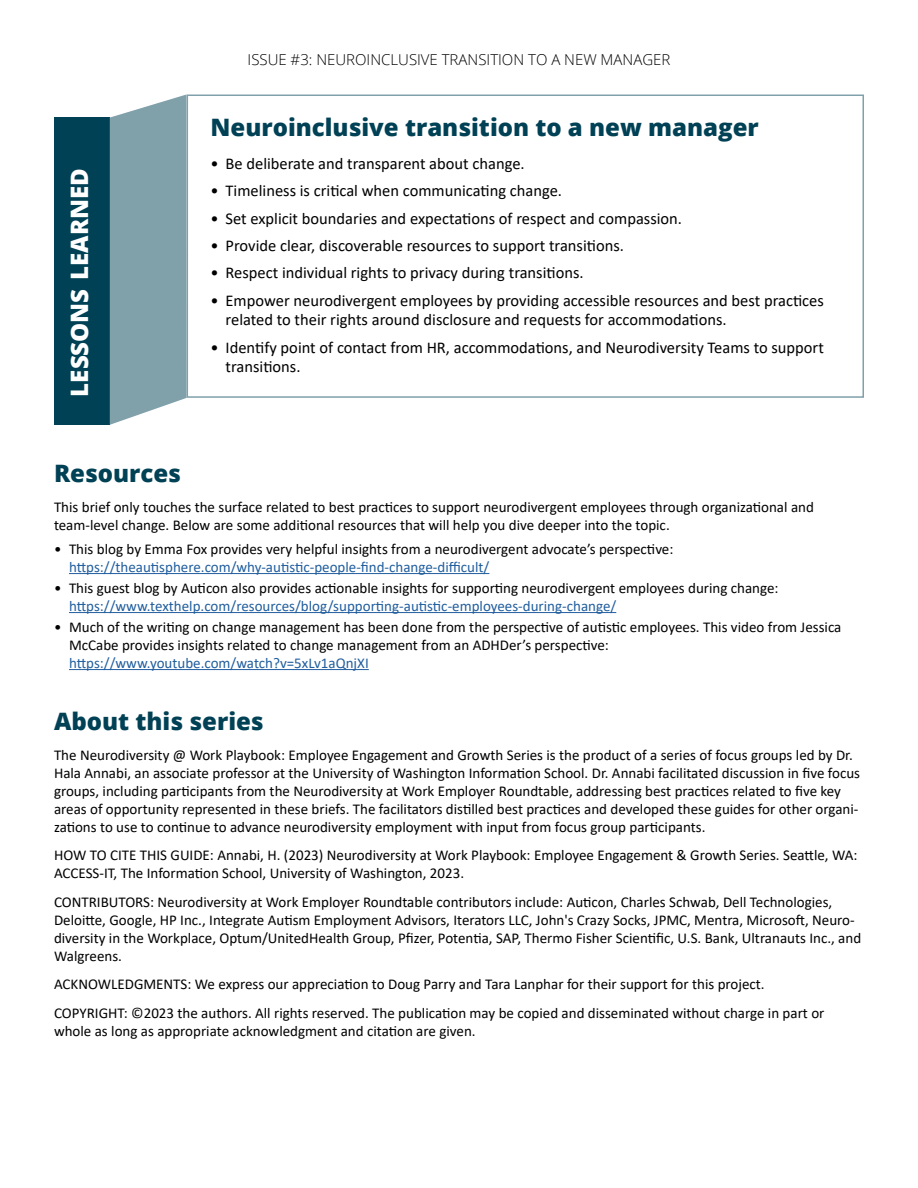
<style>
.page{position:relative;width:918px;height:1188px;background:#fff}
.page>*{position:absolute;margin:0;border:0;box-sizing:border-box;transform-origin:0 0}
.t1{font:800 24px "Open Sans";color:#004155}
.t2{font:800 24px "Open Sans";color:#fff}
.t3{font:16.5px/19.8px "Calibri";color:#000}
.t4{font:15px/18px "Calibri";color:#000}
.t5{font:15px "Calibri";color:#215e9e}
.t6{font:300 15px "Open Sans";color:#000}
</style>
<div class="page">
<div style="left:187px;top:94px;width:677px;height:304px;border:2px solid #80a0aa"></div>
<hr style="left:69px;top:573px;width:420px;height:1px;background:#215e9e">
<hr style="left:69px;top:612px;width:547px;height:1px;background:#215e9e">
<hr style="left:69px;top:669px;width:300px;height:1px;background:#215e9e">
<div style="left:54px;top:118px;width:56px;height:307px;background:#004155"></div>
<svg style="left:110px;top:94px;width:77px;height:331px;background:#8aa7b0"></svg>
<p class="t2" style="left:61px;top:397px;width:230px;rotate:-90deg">LESSONS LEARNED</p>
<p class="t6" style="left:248px;top:50px;width:424px">ISSUE #3: NEUROINCLUSIVE TRANSITION TO A NEW MANAGER</p>
<h2 class="t1" style="left:211px;top:109px;width:550px">Neuroinclusive transition to a new manager</h2>
<p class="t3" style="left:211px;top:153px;width:316px">• Be deliberate and transparent about change.</p>
<p class="t3" style="left:211px;top:180px;width:353px">• Timeliness is critical when communicating change.</p>
<p class="t3" style="left:211px;top:208px;width:473px">• Set explicit boundaries and expectations of respect and compassion.</p>
<p class="t3" style="left:211px;top:235px;width:415px">• Provide clear, discoverable resources to support transitions.</p>
<p class="t3" style="left:211px;top:262px;width:375px">• Respect individual rights to privacy during transitions.</p>
<p class="t3" style="left:226px;top:290px;width:600px;text-indent:-15px">• Empower neurodivergent employees by providing accessible resources and best practices related to their rights around disclosure and requests for accommodations.</p>
<p class="t3" style="left:226px;top:337px;width:600px;text-indent:-15px">• Identify point of contact from HR, accommodations, and Neurodiversity Teams to support transitions.</p>
<h2 class="t1" style="left:54px;top:455px;width:129px">Resources</h2>
<p class="t4" style="left:54px;top:498px;width:761px">This brief only touches the surface related to best practices to support neurodivergent employees through organizational and team-level change. Below are some additional resources that will help you dive deeper into the topic.</p>
<p class="t4" style="left:54px;top:540px;width:621px">• This blog by Emma Fox provides very helpful insights from a neurodivergent advocate’s perspective:</p>
<p class="t5" style="left:69px;top:556px;width:422px">https://theautisphere.com/why-autistic-people-find-change-difficult/</p>
<p class="t4" style="left:54px;top:579px;width:726px">• This guest blog by Auticon also provides actionable insights for supporting neurodivergent employees during change:</p>
<p class="t5" style="left:69px;top:595px;width:549px">https://www.texthelp.com/resources/blog/supporting-autistic-employees-during-change/</p>
<p class="t4" style="left:69px;top:618px;width:774px;text-indent:-15px">• Much of the writing on change management has been done from the perspective of autistic employees. This video from Jessica<br>McCabe provides insights related to change management from an ADHDer’s perspective:</p>
<p class="t5" style="left:69px;top:652px;width:301px">https://www.youtube.com/watch?v=5xLv1aQnjXI</p>
<h2 class="t1" style="left:54px;top:703px;width:211px">About this series</h2>
<p class="t4" style="left:54px;top:745px;width:808px">The Neurodiversity @ Work Playbook: Employee Engagement and Growth Series is the product of a series of focus groups led by Dr.<br>Hala Annabi, an associate professor at the University of Washington Information School. Dr. Annabi facilitated discussion in five focus groups, including participants from the Neurodiversity at Work Employer Roundtable, addressing best practices related to five key areas of opportunity represented in these briefs. The facilitators distilled best practices and developed these guides for other organi&shy;zations to use to continue to advance neurodiversity employment with input from focus group participants.</p>
<p class="t4" style="left:54px;top:846px;width:805px">HOW TO CITE THIS GUIDE: Annabi, H. (2023) Neurodiversity at Work Playbook: Employee Engagement &amp; Growth Series. Seattle, WA:<br>ACCESS-IT, The Information School, University of Washington, 2023.</p>
<p class="t4" style="left:54px;top:892px;width:809px">CONTRIBUTORS: Neurodiversity at Work Employer Roundtable contributors include: Auticon, Charles Schwab, Dell Technologies, Deloitte, Google, HP Inc., Integrate Autism Employment Advisors, Iterators LLC, John's Crazy Socks, JPMC, Mentra, Microsoft, Neuro&shy;diversity in the Workplace, Optum/UnitedHealth Group, Pfizer, Potentia, SAP, Thermo Fisher Scientific, U.S. Bank, Ultranauts Inc., and Walgreens.</p>
<p class="t4" style="left:54px;top:975px;width:712px">ACKNOWLEDGMENTS: We express our appreciation to Doug Parry and Tara Lanphar for their support for this project.</p>
<p class="t4" style="left:54px;top:1003px;width:772px">COPYRIGHT: ©2023 the authors. All rights reserved. The publication may be copied and disseminated without charge in part or whole as long as appropriate acknowledgment and citation are given.</p>
</div>
